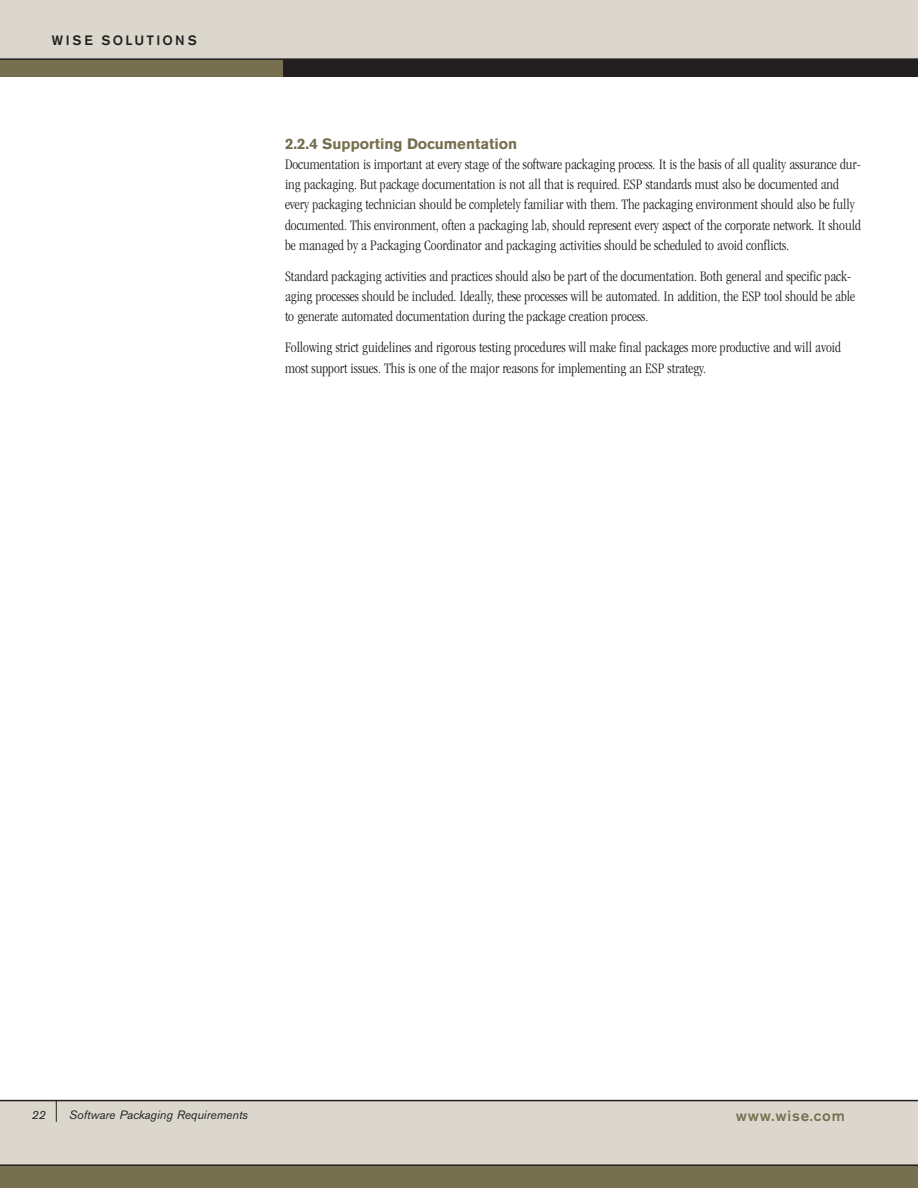
<style>
.page{position:relative;width:918px;height:1188px;background:#fff}
.page>*{position:absolute;margin:0;border:0;box-sizing:border-box;transform-origin:0 0}
.t1{font:300 condensed 15px/20.2px "Garamond";color:#231f20}
.t2{font:700 15px "Akzidenz Grotesk BE";color:#767050}
.t3{font:500 15px "Akzidenz Grotesk BE";letter-spacing:.055em;color:#767050}
.t4{font:500 13.5px "Akzidenz Grotesk BE";letter-spacing:.17em;color:#231f20}
.t5{font:italic 12px "Akzidenz Grotesk BE";color:#231f20}
</style>
<div class="page">
<div style="left:0;top:0;width:918px;height:64px;background:#dcd7cd"></div>
<div style="left:0;top:60px;width:315px;height:17px;background:#767050"></div>
<div style="left:0;top:1165px;width:918px;height:23px;background:#767050"></div>
<div style="left:0;top:1101px;width:918px;height:64px;background:#dcd7cd"></div>
<hr style="left:0;top:1100px;width:918px;height:1px;background:#231f20">
<hr style="left:0;top:1164px;width:918px;height:2px;background:#231f20">
<div style="left:284px;top:60px;width:634px;height:17px;background:#231f20"></div>
<hr style="left:0;top:58px;width:918px;height:2px;background:#231f20">
<svg style="left:56px;top:1101px;width:1px;height:21px"></svg>
<p class="t4" style="left:52px;top:36px;width:146px">WISE SOLUTIONS</p>
<p class="t2" style="left:285px;top:138px;width:234px">2.2.4 Supporting Documentation</p>
<p class="t1" style="left:285px;top:155px;width:577px">Documentation is important at every stage of the software packaging process. It is the basis of all quality assurance dur&shy;ing packaging. But package documentation is not all that is required. ESP standards must also be documented and every packaging technician should be completely familiar with them. The packaging environment should also be fully documented. This environment, often a packaging lab, should represent every aspect of the corporate network. It should be managed by a Packaging Coordinator and packaging activities should be scheduled to avoid conflicts.</p>
<p class="t1" style="left:285px;top:267px;width:572px">Standard packaging activities and practices should also be part of the documentation. Both general and specific pack&shy;aging processes should be included. Ideally, these processes will be automated. In addition, the ESP tool should be able to generate automated documentation during the package creation process.</p>
<p class="t1" style="left:285px;top:339px;width:558px">Following strict guidelines and rigorous testing procedures will make final packages more productive and will avoid most support issues. This is one of the major reasons for implementing an ESP strategy.</p>
<p class="t5" style="left:32px;top:1110px;width:15px">22</p>
<p class="t5" style="left:69px;top:1110px;width:181px">Software Packaging Requirements</p>
<p class="t3" style="left:736px;top:1110px;width:111px">www.wise.com</p>
</div>
